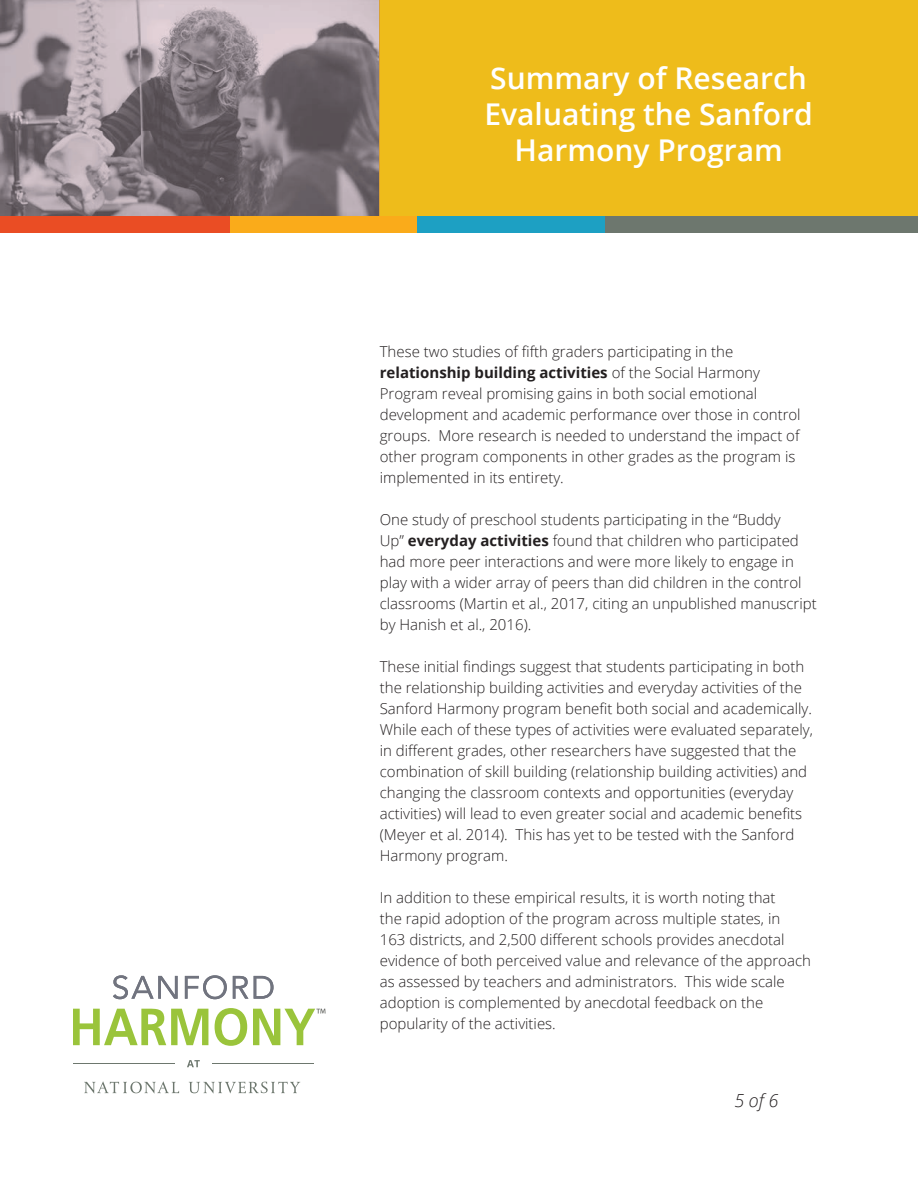
<style>
.page{position:relative;width:918px;height:1188px;background:#fff}
.page>*{position:absolute;margin:0;border:0;box-sizing:border-box;transform-origin:0 0}
.t1{font:600 30px/36px "Open Sans";color:#fff;text-align:center}
.t2{font:italic 300 18px "Open Sans";color:#231f20}
.t3{font:300 15px/21px "Open Sans";color:#231f20}
.s1{font-weight:700}
</style>
<div class="page">
<div style="left:333px;top:0;width:585px;height:220px;background:#eebc1b"></div>
<hr style="left:379px;top:0;width:1px;height:220px;background:#d8a036">
<img style="left:0;top:0;width:379px;height:216px">
<div style="left:459px;top:216px;width:459px;height:16px;background:#6d776e"></div>
<div style="left:0;top:216px;width:230px;height:16px;background:#ea4d24"></div>
<div style="left:230px;top:216px;width:187px;height:16px;background:#faab1a"></div>
<div style="left:417px;top:216px;width:187px;height:16px;background:#1da0c3"></div>
<svg style="left:113px;top:975px;width:65px;height:24px"></svg>
<svg style="left:185px;top:975px;width:42px;height:24px"></svg>
<svg style="left:233px;top:976px;width:15px;height:23px"></svg>
<svg style="left:254px;top:976px;width:20px;height:23px"></svg>
<svg style="left:73px;top:1008px;width:253px;height:38px"></svg>
<svg style="left:84px;top:1081px;width:95px;height:13px"></svg>
<svg style="left:189px;top:1082px;width:111px;height:12px"></svg>
<hr style="left:73px;top:1063px;width:102px;height:1px;background:#6d776e">
<svg style="left:187px;top:1060px;width:13px;height:7px"></svg>
<hr style="left:212px;top:1063px;width:101px;height:1px;background:#6d776e">
<h1 class="t1" style="left:484px;top:60px;width:330px">Summary of Research<br>Evaluating the Sanford<br>Harmony Program</h1>
<p class="t3" style="left:380px;top:341px;width:422px">These two studies of fifth graders participating in the <span class="s1">relationship building activities</span> of the Social Harmony Program reveal promising gains in both social emotional development and academic performance over those in control groups. More research is needed to understand the impact of other program components in other grades as the program is implemented in its entirety.</p>
<p class="t3" style="left:380px;top:509px;width:439px">One study of preschool students participating in the “Buddy<br>Up” <span class="s1">everyday activities</span> found that children who participated had more peer interactions and were more likely to engage in play with a wider array of peers than did children in the control classrooms (Martin et al., 2017, citing an unpublished manuscript by Hanish et al., 2016).</p>
<p class="t3" style="left:380px;top:656px;width:435px">These initial findings suggest that students participating in both the relationship building activities and everyday activities of the Sanford Harmony program benefit both social and academically.<br>While each of these types of activities were evaluated separately, in different grades, other researchers have suggested that the combination of skill building (relationship building activities) and changing the classroom contexts and opportunities (everyday activities) will lead to even greater social and academic benefits (Meyer et al. 2014). This has yet to be tested with the Sanford Harmony program.</p>
<p class="t3" style="left:380px;top:887px;width:433px">In addition to these empirical results, it is worth noting that<br>the rapid adoption of the program across multiple states, in<br>163 districts, and 2,500 different schools provides anecdotal evidence of both perceived value and relevance of the approach as assessed by teachers and administrators. This wide scale adoption is complemented by anecdotal feedback on the popularity of the activities.</p>
<p class="t2" style="left:734px;top:1089px;width:46px">5 of 6</p>
</div>
